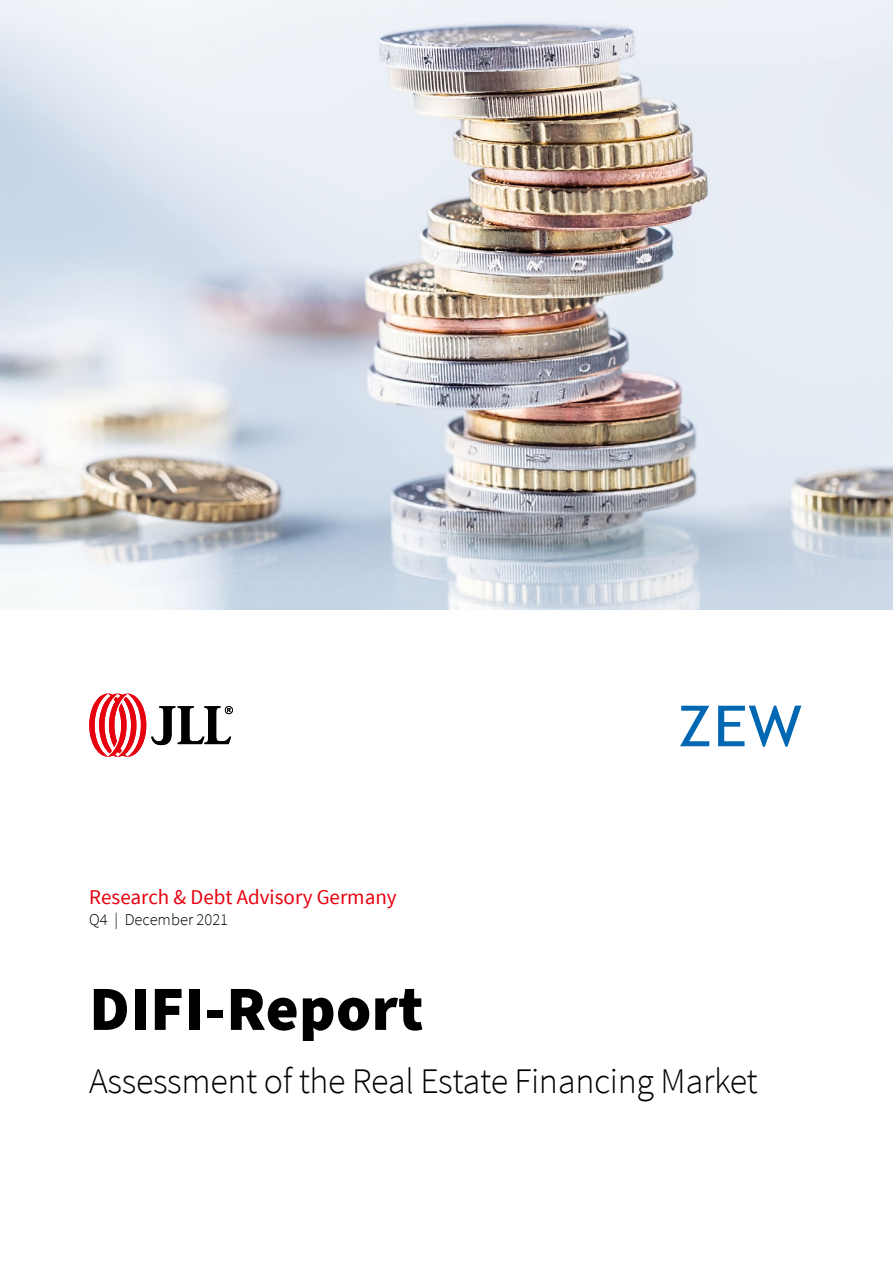
<style>
.page{position:relative;width:893px;height:1263px;background:#fff}
.page>*{position:absolute;margin:0;border:0;box-sizing:border-box;transform-origin:0 0}
.t1{font:900 63px "Source Sans Pro";letter-spacing:.005em;color:#000}
.t2{font:300 36px "Source Sans Pro";letter-spacing:-.01em;color:#000}
.t3{font:21px "Source Sans Pro";color:#e7000e}
.t4{font:300 16.5px "Source Sans Pro";color:#000}
</style>
<div class="page">
<img style="left:0;top:0;width:893px;height:610px">
<svg style="left:89px;top:693px;width:144px;height:64px"></svg>
<svg style="left:680px;top:706px;width:29px;height:40px"></svg>
<svg style="left:718px;top:706px;width:83px;height:41px"></svg>
<p class="t3" style="left:89px;top:884px;width:309px">Research &amp; Debt Advisory Germany</p>
<p class="t4" style="left:89px;top:909px;width:140px">Q4 | December 2021</p>
<h1 class="t1" style="left:89px;top:965px;width:336px">DIFI-Report</h1>
<p class="t2" style="left:89px;top:1059px;width:670px">Assessment of the Real Estate Financing Market</p>
</div>
